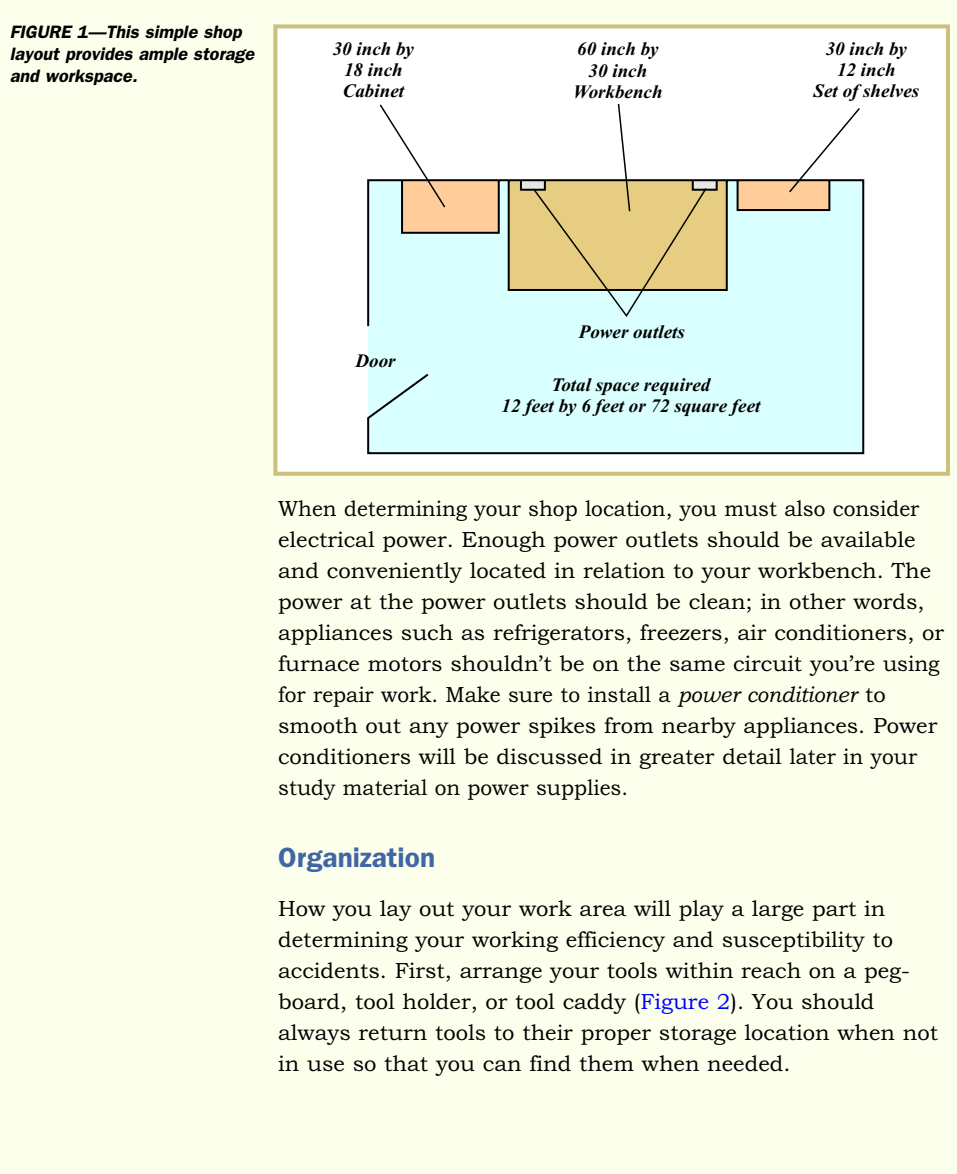
<style>
.page{position:relative;width:957px;height:1174px;background:#fff}
.page>*{position:absolute;margin:0;border:0;box-sizing:border-box;transform-origin:0 0}
.t1{font:600 28px "Franklin Gothic";color:#4066a6}
.t2{font:22px/31px "Bookman Old Style";color:#000;scale:.95 1}
.t3{font:22px/31px "Bookman Old Style";color:#000}
.t4{font:italic 700 19px/21px "Times";color:#000;text-align:center}
.t5{font:italic 600 18px/22px "Franklin Gothic";color:#000}
.s1{font-style:italic}
.s2{color:#00f}
</style>
<div class="page">
<div style="left:0;top:0;width:956px;height:1174px;background:#fbffeb"></div>
<div style="left:275px;top:26px;width:672px;height:448px;background:#fff"></div>
<svg style="left:367px;top:179px;width:498px;height:276px;background:#d3f3f0"></svg>
<svg style="left:378px;top:104px;width:68px;height:105px"></svg>
<svg style="left:519px;top:104px;width:342px;height:214px"></svg>
<div style="left:273px;top:24px;width:676px;height:452px;border:4px solid #cbc07d"></div>
<p class="t5" style="left:10px;top:22px;width:249px">FIGURE 1—This simple shop layout provides ample storage and workspace.</p>
<p class="t4" style="left:332px;top:40px;width:83px">30 inch by<br>18 inch<br>Cabinet</p>
<p class="t4" style="left:573px;top:41px;width:91px">60 inch by<br>30 inch<br>Workbench</p>
<p class="t4" style="left:813px;top:40px;width:107px">30 inch by<br>12 inch<br>Set of shelves</p>
<p class="t4" style="left:355px;top:352px;width:42px">Door</p>
<p class="t4" style="left:578px;top:322px;width:108px">Power outlets</p>
<p class="t4" style="left:501px;top:376px;width:260px">Total space required<br>12 feet by 6 feet or 72 square feet</p>
<p class="t2" style="left:278px;top:495px;width:702px">When determining your shop location, you must also consider electrical power. Enough power outlets should be available and conveniently located in relation to your workbench. The power at the power outlets should be clean; in other words, appliances such as refrigerators, freezers, air conditioners, or furnace motors shouldn’t be on the same circuit you’re using for repair work. Make sure to install a <span class="s1">power conditioner</span> to smooth out any power spikes from nearby appliances. Power conditioners will be discussed in greater detail later in your study material on power supplies.</p>
<p class="t1" style="left:278px;top:847px;width:158px">Organization</p>
<p class="t3" style="left:278px;top:895px;width:661px">How you lay out your work area will play a large part in determining your working efficiency and susceptibility to accidents. First, arrange your tools within reach on a peg&shy;board, tool holder, or tool caddy (<span class="s2">Figure 2</span>). You should always return tools to their proper storage location when not in use so that you can find them when needed.</p>
</div>
